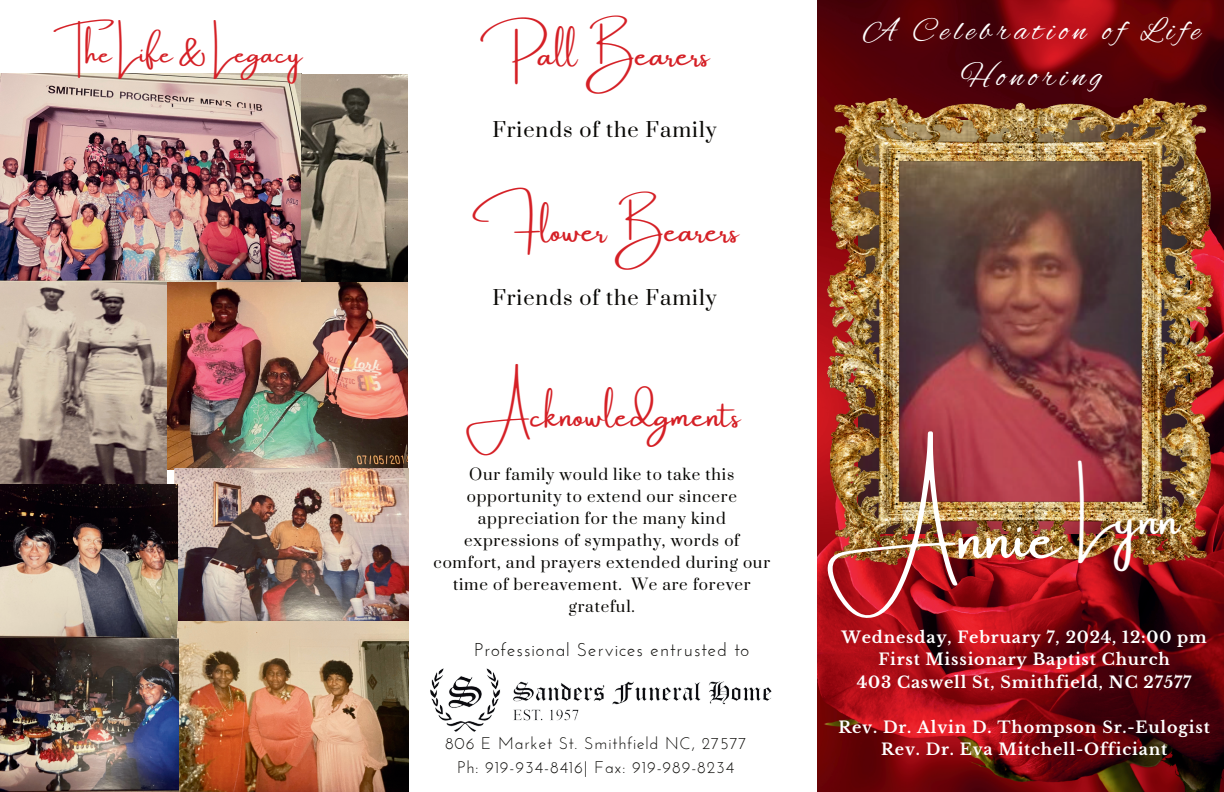
<style>
.page{position:relative;width:1224px;height:792px;background:#fff}
.page>*{position:absolute;margin:0;border:0;box-sizing:border-box;transform-origin:0 0}
.t1{font:65.3px "Amsterdam One";color:#fff}
.t2{font:46.9px "Amsterdam One";color:#fff}
.t3{font:32.5px/46.5px "Alex Brush";letter-spacing:.15em;color:#fff;text-align:center}
.t4{font:32px "Amsterdam One";color:#d52026}
.t5{font:27px "Amsterdam One";color:#d52026}
.t6{font:20px "Prata";letter-spacing:.05em;color:#080704}
.t7{font:18.6px "Josefin Sans";letter-spacing:.05em;color:#080704}
.t8{font:16.8px/24.2px "Josefin Sans";letter-spacing:.05em;color:#080704;text-align:center}
.t9{font:700 16px/22.5px "Libre Baskerville";letter-spacing:.05em;color:#fff;text-align:center}
.t10{font:15.2px/21.9px "Prata";letter-spacing:.05em;color:#080704;text-align:center}
</style>
<div class="page">
<img style="left:430px;top:668px;width:342px;height:64px">
<img style="left:817px;top:0;width:407px;height:792px">
<img style="left:828px;top:98px;width:385px;height:467px">
<img style="left:166px;top:282px;width:242px;height:187px">
<img style="left:0;top:282px;width:166px;height:203px">
<img style="left:0;top:73px;width:408px;height:209px">
<img style="left:174px;top:469px;width:234px;height:152px">
<img style="left:0;top:485px;width:178px;height:307px">
<img style="left:178px;top:621px;width:230px;height:171px">
<h3 class="t5" style="left:53px;top:39px;width:250px">The Life &amp; Legacy</h3>
<h3 class="t4" style="left:481px;top:38px;width:231px">Pall Bearers</h3>
<h3 class="t6" style="left:492px;top:113px;width:226px">Friends of the Family</h3>
<h3 class="t4" style="left:472px;top:214px;width:269px">Flower Bearers</h3>
<h3 class="t6" style="left:492px;top:281px;width:226px">Friends of the Family</h3>
<h3 class="t4" style="left:467px;top:399px;width:276px">Acknowledgments</h3>
<p class="t10" style="left:434px;top:463px;width:338px">Our family would like to take this opportunity to extend our sincere appreciation for the many kind expressions of sympathy, words of comfort, and prayers extended during our time of bereavement. We are forever grateful.</p>
<p class="t7" style="left:475px;top:638px;width:276px">Professional Services entrusted to</p>
<p class="t8" style="left:445px;top:731px;width:303px">806 E Market St. Smithfield NC, 27577<br>Ph: 919-934-8416| Fax: 919-989-8234</p>
<h3 class="t3" style="left:863px;top:8px;width:338px">A Celebration of Life<br>Honoring</h3>
<h1 class="t1" style="left:828px;top:501px;width:235px">Annie</h1>
<h2 class="t2" style="left:1078px;top:493px;width:103px">Lynn</h2>
<p class="t9" style="left:841px;top:626px;width:367px">Wednesday, February 7, 2024, 12:00 pm<br>First Missionary Baptist Church<br>403 Caswell St, Smithfield, NC 27577</p>
<p class="t9" style="left:838px;top:716px;width:373px">Rev. Dr. Alvin D. Thompson Sr.-Eulogist<br>Rev. Dr. Eva Mitchell-Officiant</p>
</div>
